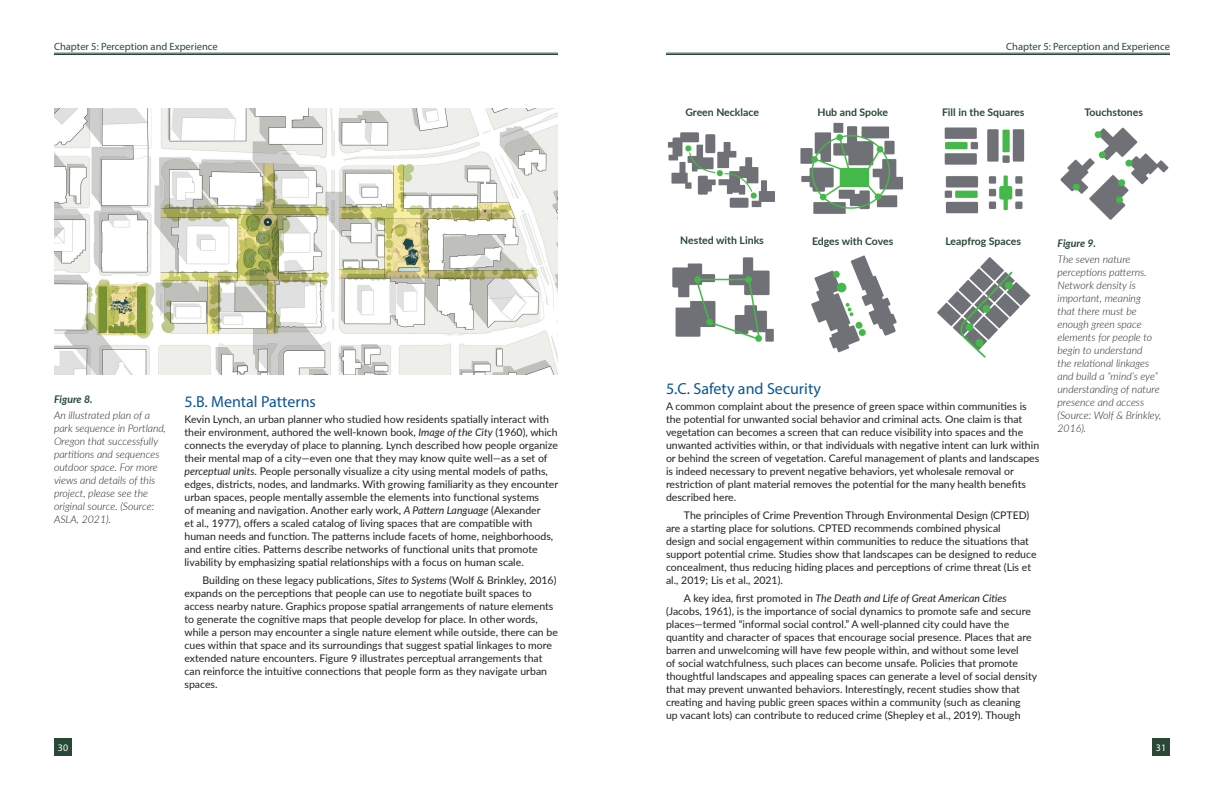
<style>
.page{position:relative;width:1224px;height:792px;background:#fff}
.page>*{position:absolute;margin:0;border:0;box-sizing:border-box;transform-origin:0 0}
.t1{font:16px "Myriad Pro";color:#0b5595}
.t2{font:10.5px/13px "Lato";color:#231f20}
.t3{font:italic 300 10.5px/13px "Lato";color:#231f20}
.t4{font:700 10.5px "Lato";color:#294936}
.t5{font:10.5px "Myriad Pro";color:#2a4a37}
.t6{font:italic 700 10.5px "Lato";color:#274634}
.t7{font:10px "Myriad Pro";color:#fff}
.s1{font-style:italic}
</style>
<div class="page">
<div style="left:54px;top:738px;width:18px;height:18px;background:#294936"></div>
<div style="left:1152px;top:738px;width:18px;height:18px;background:#294936"></div>
<hr style="left:54px;top:53px;width:504px;height:1px;background:#294936">
<hr style="left:54px;top:54px;width:504px;height:1px;background:#294936">
<hr style="left:666px;top:53px;width:504px;height:1px;background:#294936">
<hr style="left:666px;top:54px;width:504px;height:1px;background:#294936">
<img style="left:667px;top:132px;width:108px;height:76px">
<img style="left:800px;top:122px;width:103px;height:92px">
<img style="left:944px;top:127px;width:81px;height:87px">
<img style="left:672px;top:257px;width:102px;height:85px">
<img style="left:811px;top:255px;width:86px;height:98px">
<img style="left:937px;top:257px;width:94px;height:101px">
<img style="left:1060px;top:127px;width:109px;height:93px">
<img style="left:54px;top:108px;width:504px;height:267px">
<p class="t5" style="left:54px;top:40px;width:165px">Chapter 5: Perception and Experience</p>
<p class="t5" style="left:1006px;top:40px;width:165px">Chapter 5: Perception and Experience</p>
<p class="t6" style="left:54px;top:392px;width:40px">Figure 8.</p>
<p class="t3" style="left:54px;top:409px;width:114px">An illustrated plan of a park sequence in Portland,<br>Oregon that successfully partitions and sequences outdoor space. For more views and details of this project, please see the original source. (Source:<br>ASLA, 2021).</p>
<p class="t1" style="left:184px;top:392px;width:133px">5.B. Mental Patterns</p>
<p class="t2" style="left:184px;top:412px;width:375px">Kevin Lynch, an urban planner who studied how residents spatially interact with their environment, authored the well-known book, <span class="s1">Image of the City</span> (1960), which connects the everyday of place to planning. Lynch described how people organize their mental map of a city—even one that they may know quite well—as a set of <span class="s1">perceptual units</span>. People personally visualize a city using mental models of paths, edges, districts, nodes, and landmarks. With growing familiarity as they encounter urban spaces, people mentally assemble the elements into functional systems<br>of meaning and navigation. Another early work, <span class="s1">A Pattern Language</span> (Alexander<br>et al., 1977), offers a scaled catalog of living spaces that are compatible with human needs and function. The patterns include facets of home, neighborhoods, and entire cities. Patterns describe networks of functional units that promote livability by emphasizing spatial relationships with a focus on human scale.</p>
<p class="t2" style="left:184px;top:573px;width:375px;text-indent:18px">Building on these legacy publications, <span class="s1">Sites to Systems</span> (Wolf &amp; Brinkley, 2016) expands on the perceptions that people can use to negotiate built spaces to access nearby nature. Graphics propose spatial arrangements of nature elements to generate the cognitive maps that people develop for place. In other words, while a person may encounter a single nature element while outside, there can be cues within that space and its surroundings that suggest spatial linkages to more extended nature encounters. Figure 9 illustrates perceptual arrangements that can reinforce the intuitive connections that people form as they navigate urban spaces.</p>
<p class="t4" style="left:685px;top:105px;width:75px">Green Necklace</p>
<p class="t4" style="left:817px;top:105px;width:72px">Hub and Spoke</p>
<p class="t4" style="left:942px;top:105px;width:84px">Fill in the Squares</p>
<p class="t4" style="left:1084px;top:105px;width:60px">Touchstones</p>
<p class="t4" style="left:680px;top:233px;width:85px">Nested with Links</p>
<p class="t4" style="left:812px;top:233px;width:83px">Edges with Coves</p>
<p class="t4" style="left:945px;top:234px;width:77px">Leapfrog Spaces</p>
<p class="t1" style="left:666px;top:378px;width:157px">5.C. Safety and Security</p>
<p class="t2" style="left:666px;top:399px;width:375px">A common complaint about the presence of green space within communities is the potential for unwanted social behavior and criminal acts. One claim is that vegetation can becomes a screen that can reduce visibility into spaces and the unwanted activities within, or that individuals with negative intent can lurk within or behind the screen of vegetation. Careful management of plants and landscapes is indeed necessary to prevent negative behaviors, yet wholesale removal or restriction of plant material removes the potential for the many health benefits described here.</p>
<p class="t2" style="left:666px;top:508px;width:372px;text-indent:18px">The principles of Crime Prevention Through Environmental Design (CPTED) are a starting place for solutions. CPTED recommends combined physical<br>design and social engagement within communities to reduce the situations that support potential crime. Studies show that landscapes can be designed to reduce concealment, thus reducing hiding places and perceptions of crime threat (Lis et al., 2019; Lis et al., 2021).</p>
<p class="t2" style="left:666px;top:591px;width:373px;text-indent:18px">A key idea, first promoted in <span class="s1">The Death and Life of Great American Cities </span>(Jacobs, 1961), is the importance of social dynamics to promote safe and secure places—termed “informal social control.” A well-planned city could have the quantity and character of spaces that encourage social presence. Places that are barren and unwelcoming will have few people within, and without some level<br>of social watchfulness, such places can become unsafe. Policies that promote thoughtful landscapes and appealing spaces can generate a level of social density that may prevent unwanted behaviors. Interestingly, recent studies show that creating and having public green spaces within a community (such as cleaning<br>up vacant lots) can contribute to reduced crime (Shepley et al., 2019). Though</p>
<p class="t6" style="left:1058px;top:235px;width:40px">Figure 9.</p>
<p class="t3" style="left:1058px;top:252px;width:105px">The seven nature perceptions patterns.<br>Network density is important, meaning<br>that there must be enough green space elements for people to begin to understand<br>the relational linkages and build a “mind’s eye” understanding of nature presence and access (Source: Wolf &amp; Brinkley,<br>2016).</p>
<p class="t7" style="left:58px;top:741px;width:12px">30</p>
<p class="t7" style="left:1156px;top:741px;width:12px">31</p>
</div>
